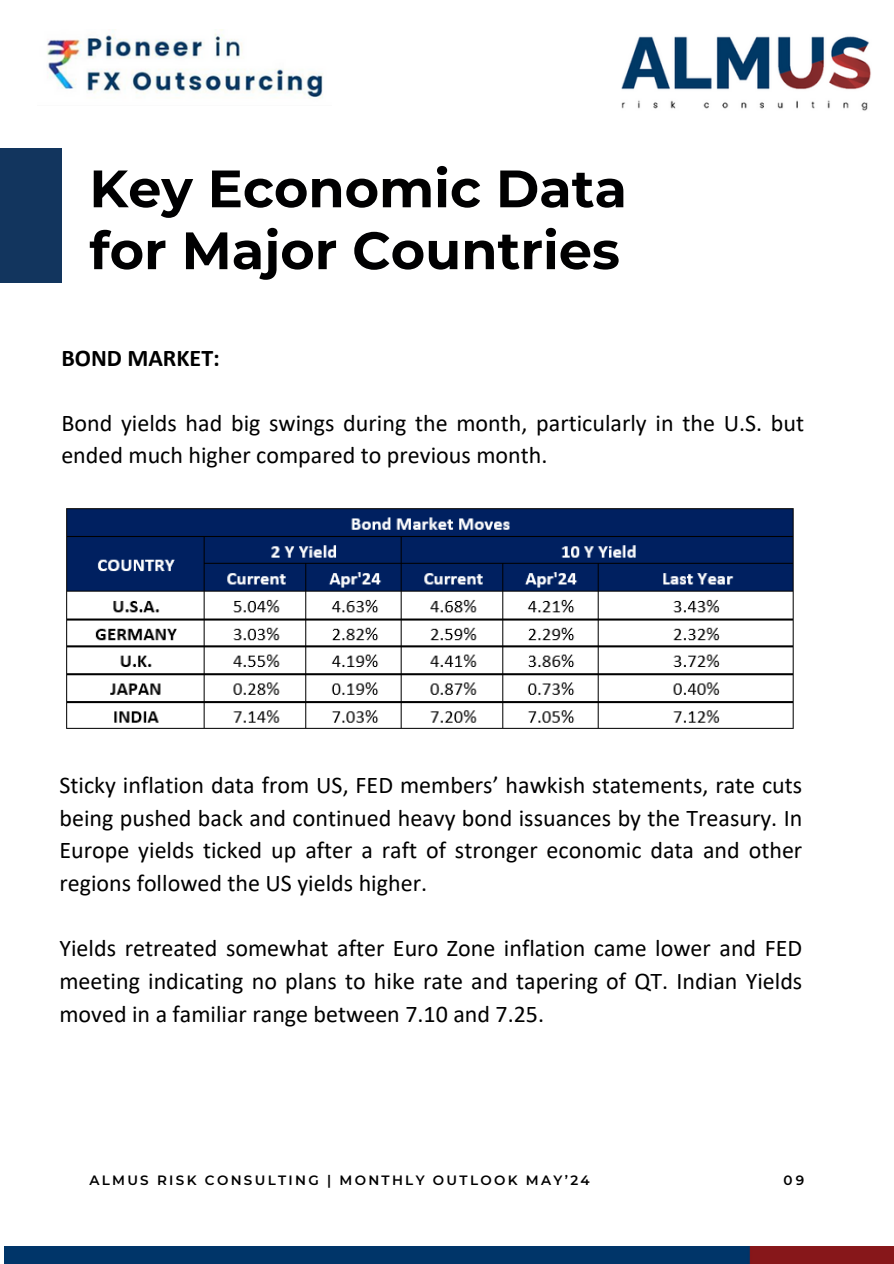
<style>
.page{position:relative;width:894px;height:1264px;background:#fff}
.page>*{position:absolute;margin:0;border:0;box-sizing:border-box;transform-origin:0 0}
.t1{font:700 52.5px/61.8px "Montserrat";color:#000001}
.t2{font:24px/32.7px "Calibri";color:#000;text-align:justify}
.t3{font:700 24px "Calibri";color:#000}
.t4{font:600 13.5px "Montserrat";letter-spacing:.17em;color:#000001}
</style>
<div class="page">
<img style="left:621px;top:36px;width:249px;height:75px">
<img style="left:47px;top:29px;width:276px;height:70px">
<img style="left:4px;top:1246px;width:889px;height:16px">
<div style="left:0;top:148px;width:61px;height:134px;background:#12355e"></div>
<img style="left:66px;top:508px;width:728px;height:221px">
<h3 class="t1" style="left:89px;top:157px;width:539px">Key Economic Data for Major Countries</h3>
<h3 class="t3" style="left:61px;top:347px;width:160px">BOND MARKET:</h3>
<h3 class="t2" style="left:61px;top:408px;width:744px">Bond yields had big swings during the month, particularly in the U.S. but ended much higher compared to previous month.</h3>
<p class="t2" style="left:59px;top:770px;width:744px">Sticky inflation data from US, FED members’ hawkish statements, rate cuts being pushed back and continued heavy bond issuances by the Treasury. In Europe yields ticked up after a raft of stronger economic data and other regions followed the US yields higher.</p>
<p class="t2" style="left:59px;top:934px;width:744px">Yields retreated somewhat after Euro Zone inflation came lower and FED meeting indicating no plans to hike rate and tapering of QT. Indian Yields moved in a familiar range between 7.10 and 7.25.</p>
<p class="t4" style="left:89px;top:1172px;width:501px">ALMUS RISK CONSULTING | MONTHLY OUTLOOK MAY’24</p>
<p class="t4" style="left:783px;top:1172px;width:22px">09</p>
</div>
